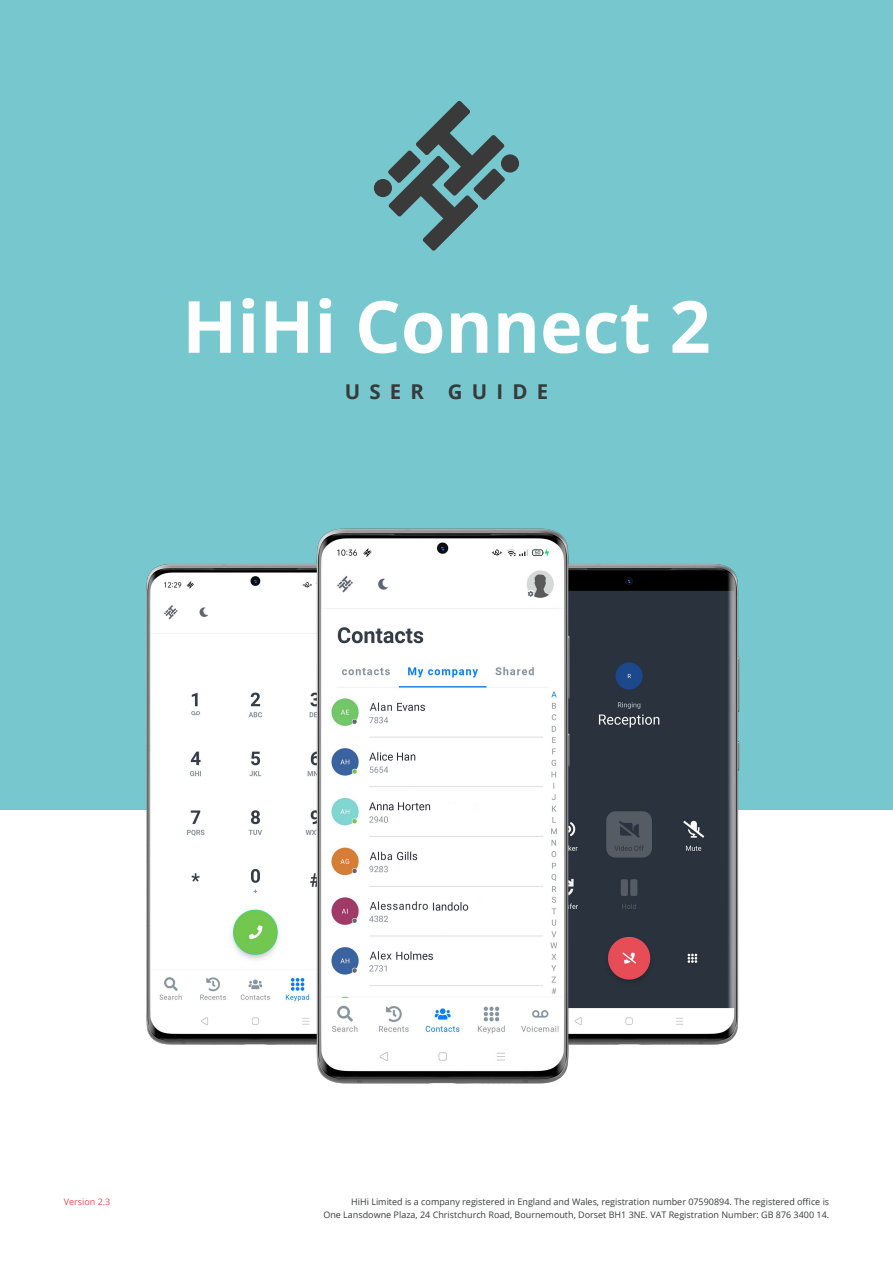
<style>
.page{position:relative;width:893px;height:1263px;background:#fff}
.page>*{position:absolute;margin:0;border:0;box-sizing:border-box;transform-origin:0 0}
.t1{font:700 72px "Open Sans";color:#fff}
.t2{font:700 20.4px "Open Sans";letter-spacing:.45em;color:#373a3b}
.t3{font:9px "Open Sans";color:#373a3b}
.t4{font:9px "Open Sans";color:#e74d57}
</style>
<div class="page">
<div style="left:1px;top:1px;width:892px;height:809px;background:#77c8ce"></div>
<img style="left:0;top:324px;width:740px;height:760px">
<div style="left:501px;top:154px;width:18px;height:19px;background:#3a3a3a;border-radius:50%"></div>
<div style="left:374px;top:179px;width:18px;height:18px;background:#3a3a3a;border-radius:50%"></div>
<svg style="left:388px;top:101px;width:117px;height:150px"></svg>
<p class="t1" style="left:182px;top:276px;width:530px">HiHi Connect 2</p>
<p class="t2" style="left:345px;top:377px;width:205px">USER GUIDE</p>
<p class="t4" style="left:64px;top:1195px;width:48px">Version 2.3</p>
<p class="t3" style="left:351px;top:1195px;width:480px">HiHi Limited is a company registered in England and Wales, registration number 07590894. The registered office is</p>
<p class="t3" style="left:323px;top:1209px;width:507px">One Lansdowne Plaza, 24 Christchurch Road, Bournemouth, Dorset BH1 3NE. VAT Registration Number: GB 876 3400 14.</p>
</div>
